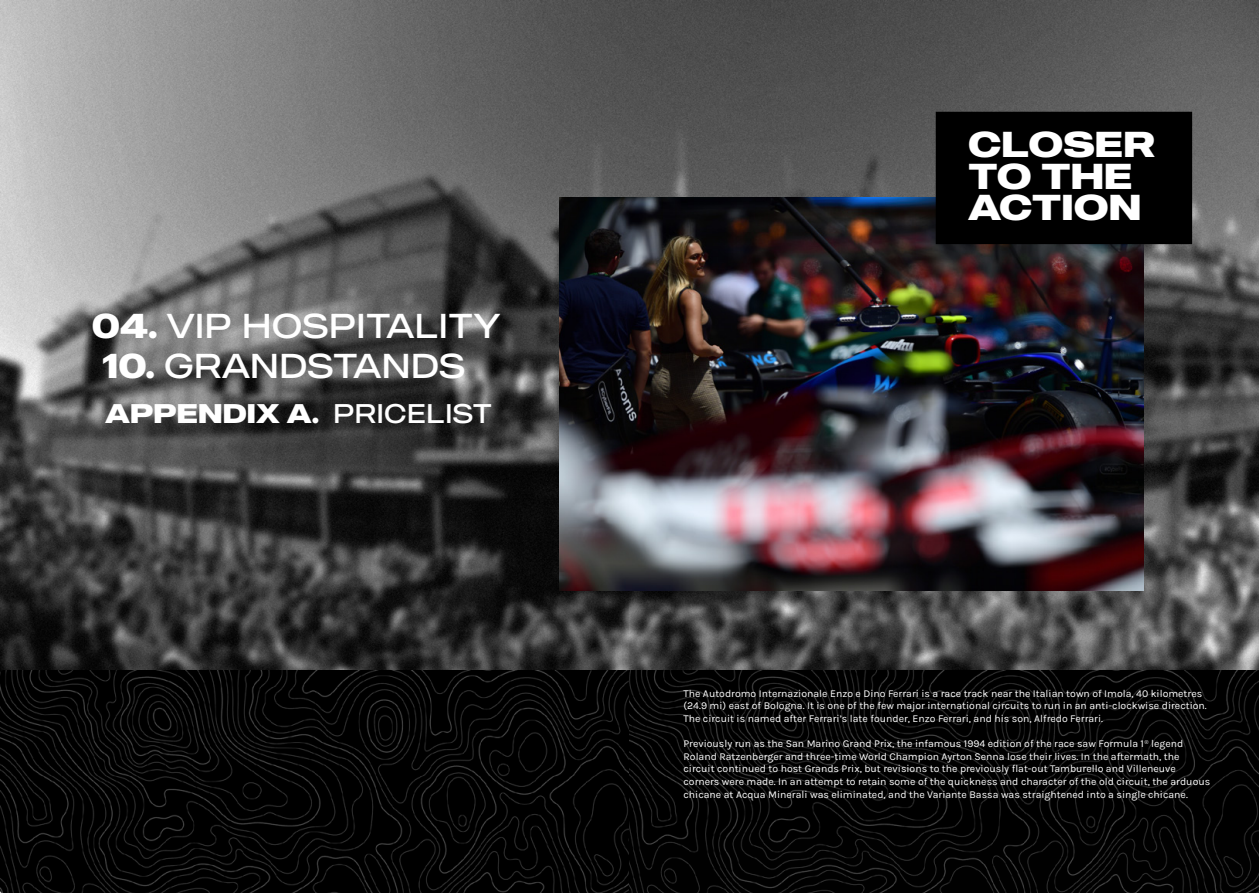
<style>
.page{position:relative;width:1259px;height:893px;background:#fff}
.page>*{position:absolute;margin:0;border:0;box-sizing:border-box;transform-origin:0 0}
.t1{font:700 36px/31.5px "MADE Outer Sans";color:#fff}
.t2{font:300 34.5px "MADE Outer Sans";color:#fff}
.t3{font:700 27px "MADE Outer Sans";color:#fff}
.t4{font:10.5px/12.6px "Karla";color:#fff}
.s1{font-weight:700}
.s2{font-weight:300}
</style>
<div class="page">
<img style="left:0;top:0;width:1259px;height:671px">
<img style="left:0;top:671px;width:1259px;height:222px">
<img style="left:560px;top:197px;width:583px;height:393px">
<div style="left:936px;top:112px;width:255px;height:131px;background:#000"></div>
<div style="left:935px;top:112px;width:257px;height:132px;border:2px solid #000"></div>
<h2 class="t2" style="left:92px;top:303px;width:410px"><span class="s1">04.</span> VIP HOSPITALITY</h2>
<h2 class="t2" style="left:102px;top:343px;width:365px"><span class="s1">10.</span> GRANDSTANDS</h2>
<h3 class="t3" style="left:105px;top:395px;width:388px">APPENDIX A. <span class="s2">PRICELIST</span></h3>
<h1 class="t1" style="left:968px;top:127px;width:188px">CLOSER<br>TO THE<br>ACTION</h1>
<p class="t4" style="left:683px;top:687px;width:525px">The Autodromo Internazionale Enzo e Dino Ferrari is a race track near the Italian town of Imola, 40 kilometres (24.9 mi) east of Bologna. It is one of the few major international circuits to run in an anti-clockwise direction.<br>The circuit is named after Ferrari’s late founder, Enzo Ferrari, and his son, Alfredo Ferrari.</p>
<p class="t4" style="left:683px;top:737px;width:528px">Previously run as the San Marino Grand Prix, the infamous 1994 edition of the race saw Formula 1<sup>®</sup> legend Roland Ratzenberger and three-time World Champion Ayrton Senna lose their lives. In the aftermath, the circuit continued to host Grands Prix, but revisions to the previously flat-out Tamburello and Villeneuve corners were made. In an attempt to retain some of the quickness and character of the old circuit, the arduous chicane at Acqua Minerali was eliminated, and the Variante Bassa was straightened into a single chicane.</p>
</div>
